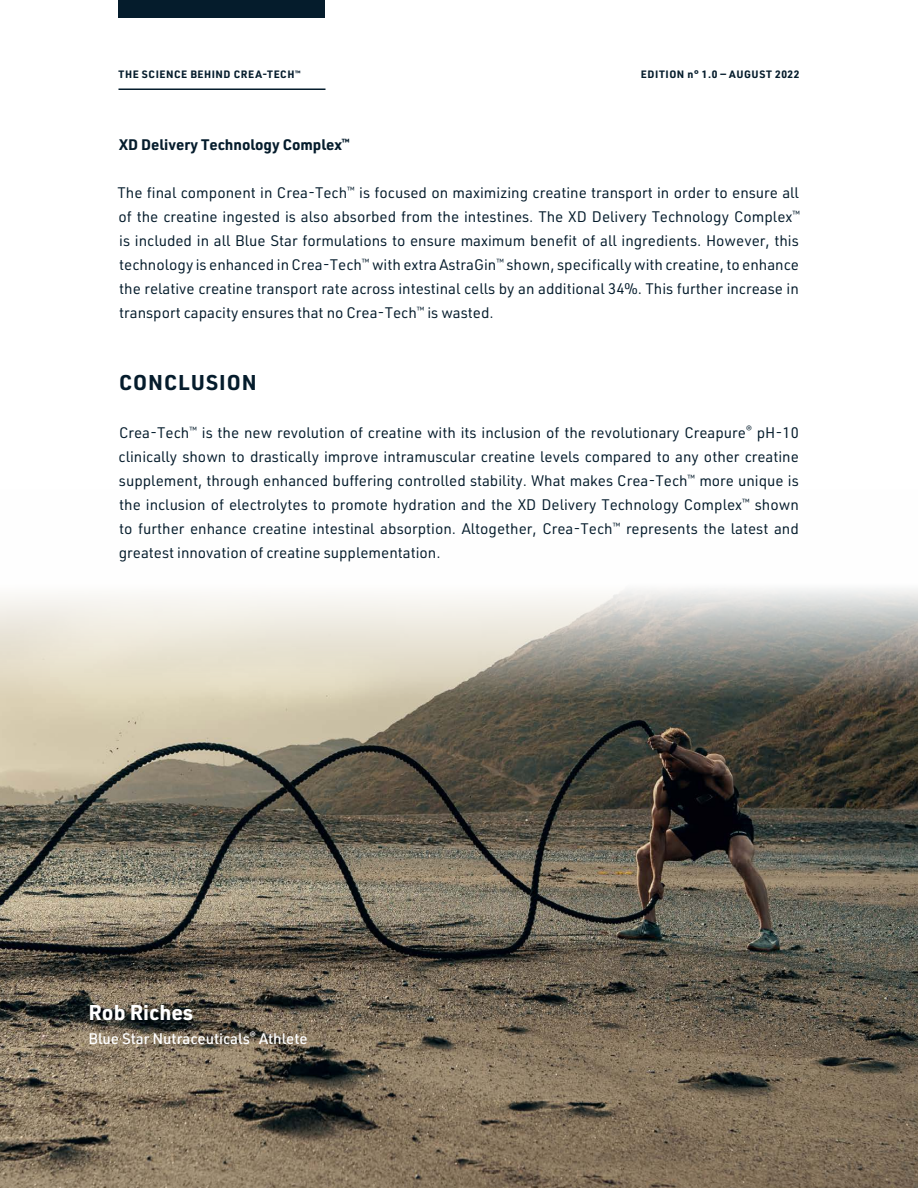
<style>
.page{position:relative;width:918px;height:1188px;background:#fff}
.page>*{position:absolute;margin:0;border:0;box-sizing:border-box;transform-origin:0 0}
.t1{font:700 21px "URWDIN";letter-spacing:.05em;color:#051c2c}
.t2{font:700 21px "URWDIN";color:#fff}
.t3{font:15px/24px "URWDIN";color:#051c2c;text-align:justify}
.t4{font:500 15px "URWDIN";color:#fff}
.t5{font:700 15px "URWDIN";color:#051c2c}
.t6{font:700 10.5px "URWDIN";letter-spacing:.05em;color:#051c2c}
</style>
<div class="page">
<hr style="left:118px;top:88px;width:208px;height:2px;background:#051c2c">
<div style="left:118px;top:0;width:208px;height:18px;background:#051c2c"></div>
<img style="left:0;top:588px;width:918px;height:600px">
<p class="t6" style="left:118px;top:67px;width:183px">THE SCIENCE BEHIND CREA-TECH<sup>™</sup></p>
<p class="t6" style="left:641px;top:67px;width:160px">EDITION n° 1.0 — AUGUST 2022</p>
<p class="t5" style="left:119px;top:134px;width:232px">XD Delivery Technology Complex<sup>™</sup></p>
<p class="t3" style="left:118px;top:180px;width:684px">The final component in Crea-Tech<sup>™</sup> is focused on maximizing creatine transport in order to ensure all of the creatine ingested is also absorbed from the intestines. The XD Delivery Technology Complex<sup>™ </sup>is included in all Blue Star formulations to ensure maximum benefit of all ingredients. However, this technology is enhanced in Crea-Tech<sup>™</sup> with extra AstraGin<sup>™</sup> shown, specifically with creatine, to enhance the relative creatine transport rate across intestinal cells by an additional 34%. This further increase in transport capacity ensures that no Crea-Tech<sup>™</sup> is wasted.</p>
<h1 class="t1" style="left:119px;top:368px;width:139px">CONCLUSION</h1>
<p class="t3" style="left:119px;top:420px;width:682px">Crea-Tech<sup>™</sup> is the new revolution of creatine with its inclusion of the revolutionary Creapure<sup>®</sup> pH-10 clinically shown to drastically improve intramuscular creatine levels compared to any other creatine supplement, through enhanced buffering controlled stability. What makes Crea-Tech<sup>™</sup> more unique is the inclusion of electrolytes to promote hydration and the XD Delivery Technology Complex<sup>™</sup> shown to further enhance creatine intestinal absorption. Altogether, Crea-Tech<sup>™</sup> represents the latest and greatest innovation of creatine supplementation.</p>
<h1 class="t2" style="left:88px;top:998px;width:106px">Rob Riches</h1>
<p class="t4" style="left:88px;top:1029px;width:221px">Blue Star Nutraceuticals<sup>®</sup> Athlete</p>
</div>
